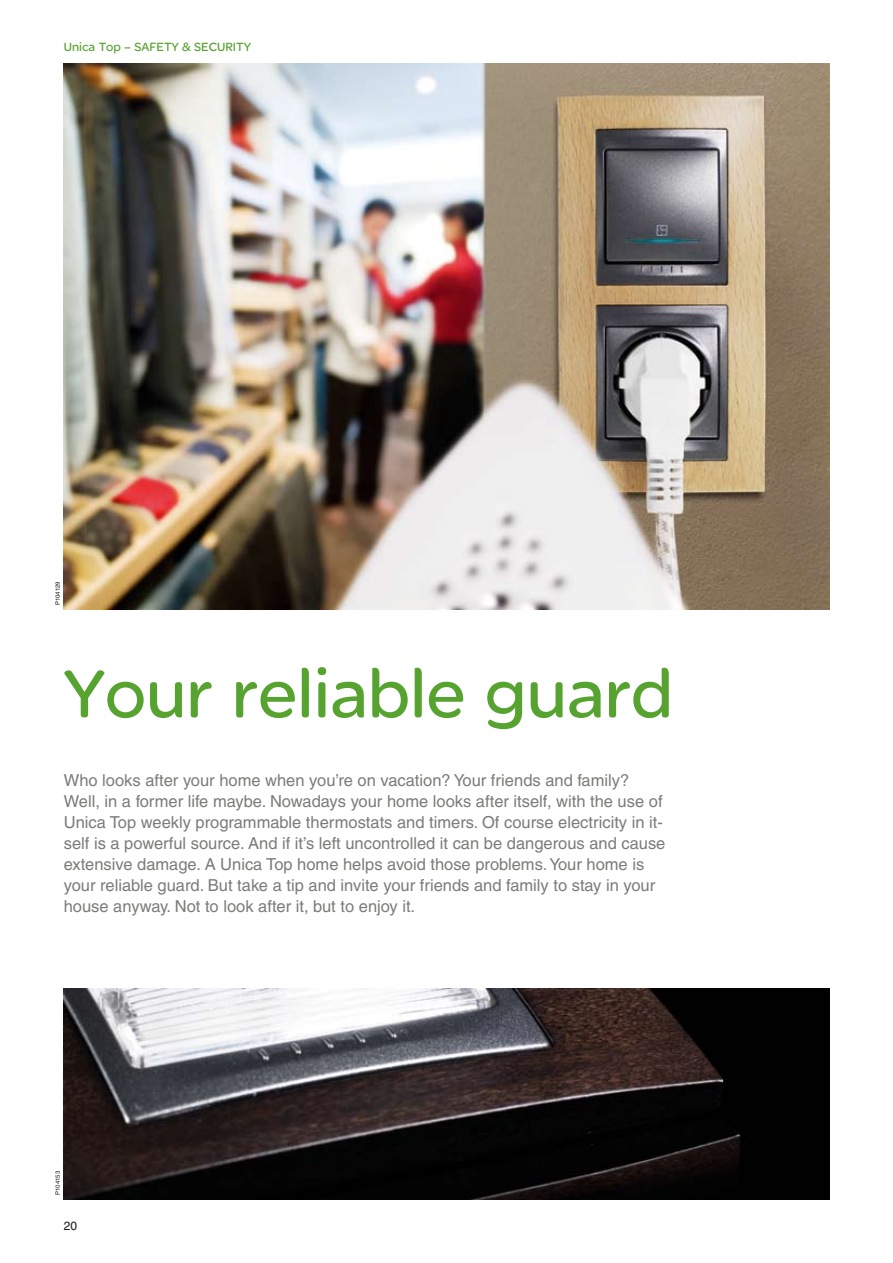
<style>
.page{position:relative;width:893px;height:1263px;background:#fff}
.page>*{position:absolute;margin:0;border:0;box-sizing:border-box;transform-origin:0 0}
.t1{font:72px "SE Optimist";color:#57a330}
.t2{font:16.5px/21px "Helvetica";color:#7b7b7a}
.t3{font:12.75px "SE Optimist";color:#57a330}
.t4{font:12px "Helvetica";color:#191917}
.t5{font:6px "Helvetica";color:#191917}
</style>
<div class="page">
<img style="left:64px;top:64px;width:765px;height:545px">
<img style="left:64px;top:988px;width:765px;height:211px">
<p class="t3" style="left:64px;top:40px;width:189px">Unica Top – SAFETY &amp; SECURITY</p>
<p class="t5" style="left:54px;top:605px;width:26px;rotate:-90deg">P1 04129</p>
<h1 class="t1" style="left:64px;top:653px;width:611px">Your reliable guard</h1>
<p class="t2" style="left:64px;top:769px;width:603px">Who looks after your home when you’re on vacation? Your friends and family?<br>Well, in a former life maybe. Nowadays your home looks after itself, with the use of Unica Top weekly programmable thermostats and timers. Of course electricity in it&shy;self is a powerful source. And if it’s left uncontrolled it can be dangerous and cause extensive damage. A Unica Top home helps avoid those problems. Your home is your reliable guard. But take a tip and invite your friends and family to stay in your house anyway. Not to look after it, but to enjoy it.</p>
<p class="t5" style="left:54px;top:1195px;width:25px;rotate:-90deg">P1 041 53</p>
<p class="t4" style="left:64px;top:1218px;width:15px">20</p>
</div>
